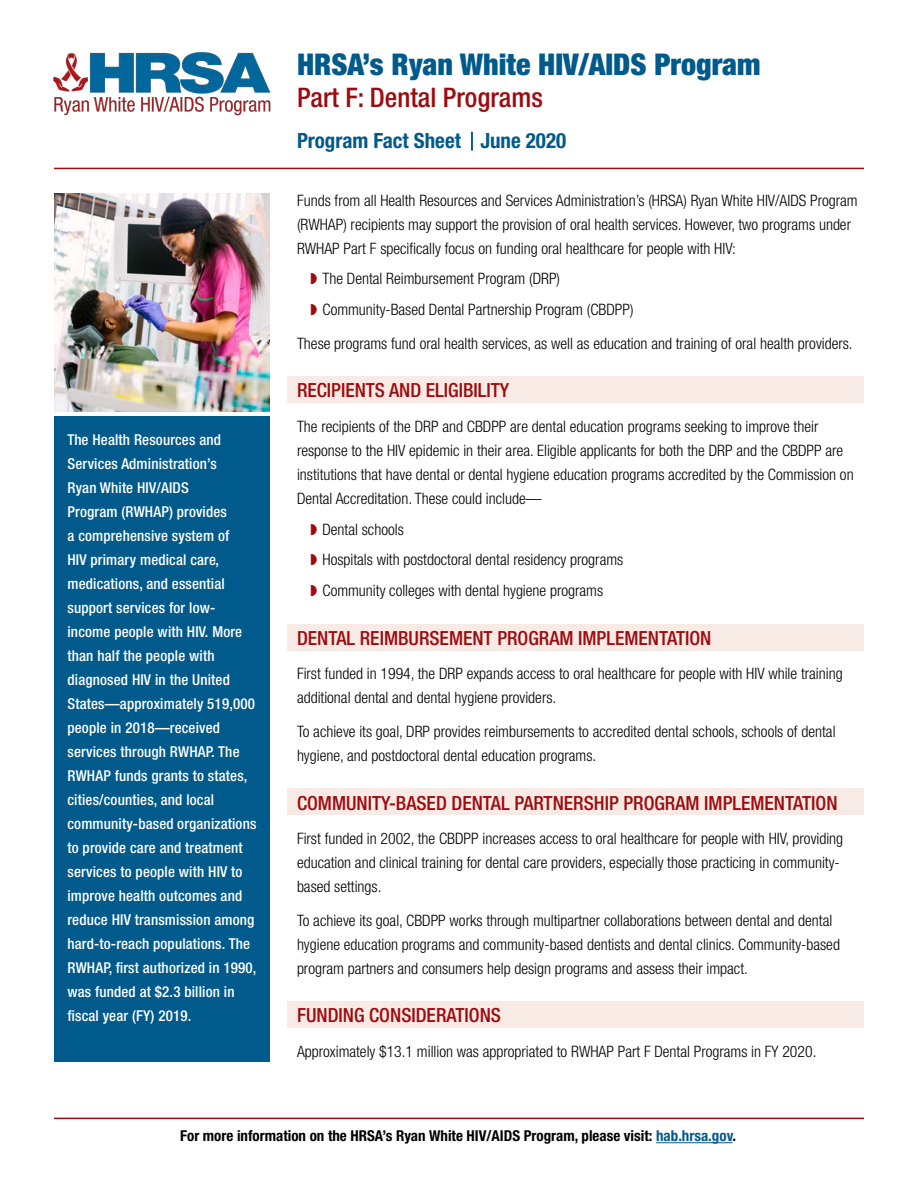
<style>
.page{position:relative;width:918px;height:1188px;background:#fff}
.page>*{position:absolute;margin:0;border:0;box-sizing:border-box;transform-origin:0 0}
.t1{font:900 condensed 30px "Helvetica Neue LT Std";color:#005a8b}
.t2{font:500 condensed 27px "Helvetica Neue LT Std";color:#9e0b0f}
.t3{font:700 condensed 21px "Helvetica Neue LT Std";color:#005a8b}
.t4{font:500 condensed 19.5px "Helvetica Neue LT Std";color:#9e0b0f}
.t5{font:300 condensed 15.75px/24px "Helvetica Neue LT Std";color:#000}
.t6{font:500 condensed 15px/24px "Helvetica Neue LT Std";letter-spacing:.01em;color:#fff}
.t7{font:700 condensed 15px "Helvetica Neue LT Std";color:#000}
.s1{color:#9e0b0f}
.s2{color:#005a8b}
</style>
<div class="page">
<div style="left:54px;top:194px;width:216px;height:868px;background:#005a8b"></div>
<img style="left:54px;top:194px;width:216px;height:218px">
<hr style="left:54px;top:412px;width:217px;height:4px;background:#fff">
<hr style="left:54px;top:168px;width:810px;height:1px;background:#9e0b0f">
<svg style="left:471px;top:132px;width:2px;height:19px"></svg>
<div style="left:287px;top:377px;width:577px;height:26px;background:#f8ebe5"></div>
<div style="left:287px;top:624px;width:577px;height:26px;background:#f8ebe5"></div>
<div style="left:287px;top:789px;width:577px;height:26px;background:#f8ebe5"></div>
<div style="left:287px;top:1002px;width:577px;height:26px;background:#f8ebe5"></div>
<hr style="left:54px;top:1118px;width:810px;height:1px;background:#9e0b0f">
<hr style="left:656px;top:1142px;width:77px;height:1px;background:#005a8b">
<img style="left:53px;top:52px;width:218px;height:64px">
<h1 class="t1" style="left:297px;top:46px;width:465px">HRSA’s Ryan White HIV/AIDS Program</h1>
<h2 class="t2" style="left:297px;top:81px;width:247px">Part F: Dental Programs</h2>
<p class="t6" style="left:68px;top:428px;width:191px">The Health Resources and<br>Services Administration’s<br>Ryan White HIV/AIDS<br>Program (RWHAP) provides<br>a comprehensive system of<br>HIV primary medical care, medications, and essential support services for low&shy;income people with HIV. More than half the people with diagnosed HIV in the United<br>States—approximately 519,000 people in 2018—received services through RWHAP. The<br>RWHAP funds grants to states, cities/counties, and local community-based organizations to provide care and treatment services to people with HIV to improve health outcomes and reduce HIV transmission among hard-to-reach populations. The<br>RWHAP, first authorized in 1990, was funded at $2.3 billion in fiscal year (FY) 2019.</p>
<h3 class="t3" style="left:297px;top:127px;width:271px">Program Fact Sheet June 2020</h3>
<p class="t5" style="left:297px;top:188px;width:562px">Funds from all Health Resources and Services Administration’s (HRSA) Ryan White HIV/AIDS Program (RWHAP) recipients may support the provision of oral health services. However, two programs under<br>RWHAP Part F specifically focus on funding oral healthcare for people with HIV:</p>
<p class="t5" style="left:310px;top:263px;width:325px;line-height:30.8px"><span class="s1">◗</span> The Dental Reimbursement Program (DRP)<br><span class="s1">◗</span> Community-Based Dental Partnership Program (CBDPP)</p>
<p class="t5" style="left:297px;top:331px;width:557px">These programs fund oral health services, as well as education and training of oral health providers.</p>
<p class="t4" style="left:297px;top:379px;width:214px">RECIPIENTS AND ELIGIBILITY</p>
<p class="t5" style="left:297px;top:414px;width:558px">The recipients of the DRP and CBDPP are dental education programs seeking to improve their response to the HIV epidemic in their area. Eligible applicants for both the DRP and the CBDPP are institutions that have dental or dental hygiene education programs accredited by the Commission on Dental Accreditation. These could include—</p>
<p class="t5" style="left:310px;top:514px;width:314px;line-height:30.8px"><span class="s1">◗</span> Dental schools<br><span class="s1">◗</span> Hospitals with postdoctoral dental residency programs <span class="s1">◗</span> Community colleges with dental hygiene programs</p>
<p class="t4" style="left:297px;top:626px;width:416px">DENTAL REIMBURSEMENT PROGRAM IMPLEMENTATION</p>
<p class="t5" style="left:297px;top:662px;width:547px">First funded in 1994, the DRP expands access to oral healthcare for people with HIV while training additional dental and dental hygiene providers.</p>
<p class="t5" style="left:297px;top:719px;width:540px">To achieve its goal, DRP provides reimbursements to accredited dental schools, schools of dental hygiene, and postdoctoral dental education programs.</p>
<p class="t4" style="left:297px;top:791px;width:542px">COMMUNITY-BASED DENTAL PARTNERSHIP PROGRAM IMPLEMENTATION</p>
<p class="t5" style="left:297px;top:827px;width:548px">First funded in 2002, the CBDPP increases access to oral healthcare for people with HIV, providing education and clinical training for dental care providers, especially those practicing in community&shy;based settings.</p>
<p class="t5" style="left:297px;top:908px;width:544px">To achieve its goal, CBDPP works through multipartner collaborations between dental and dental hygiene education programs and community-based dentists and dental clinics. Community-based program partners and consumers help design programs and assess their impact.</p>
<p class="t4" style="left:297px;top:1004px;width:206px">FUNDING CONSIDERATIONS</p>
<p class="t5" style="left:297px;top:1040px;width:521px">Approximately $13.1 million was appropriated to RWHAP Part F Dental Programs in FY 2020.</p>
<p class="t7" style="left:180px;top:1127px;width:558px">For more information on the HRSA’s Ryan White HIV/AIDS Program, please visit: <span class="s2">hab.hrsa.gov</span>.</p>
</div>
